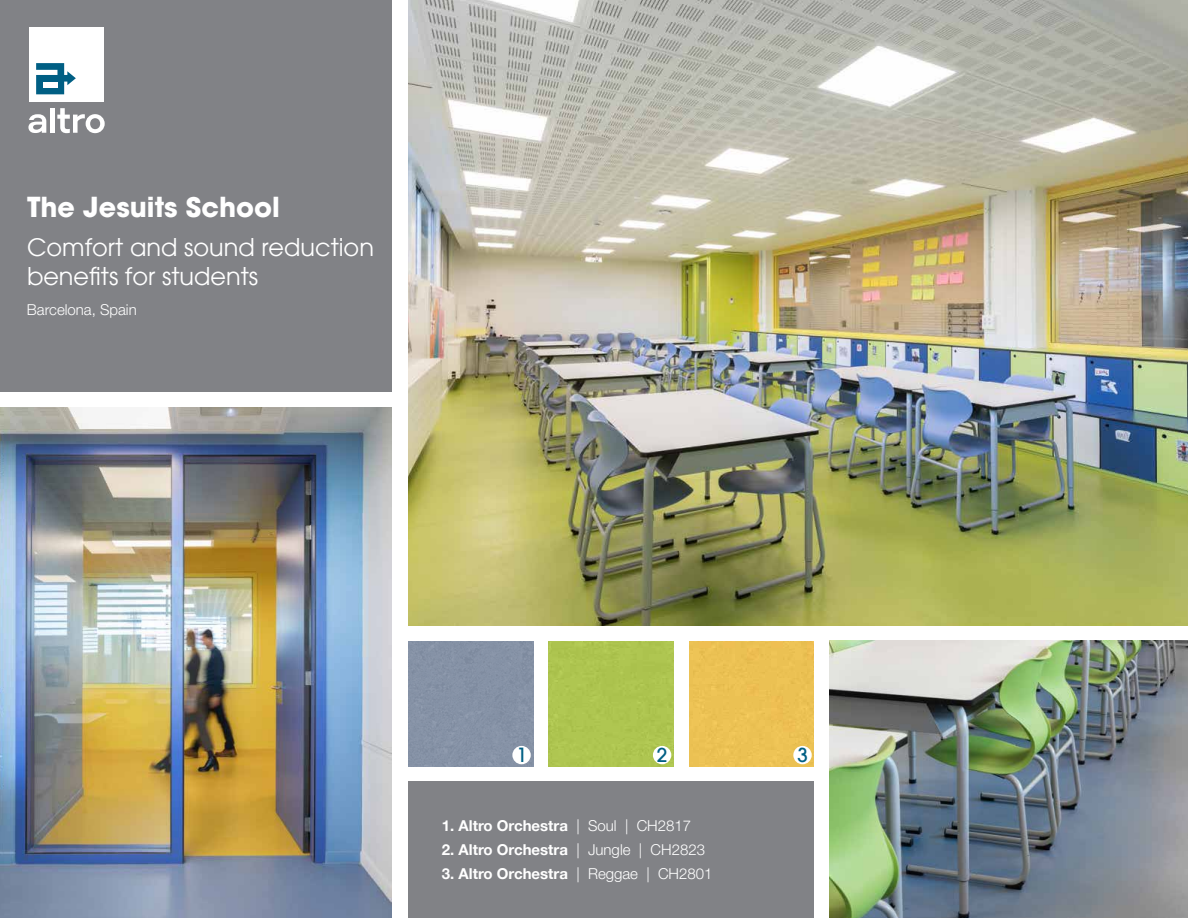
<style>
.page{position:relative;width:1188px;height:918px;background:#fff}
.page>*{position:absolute;margin:0;border:0;box-sizing:border-box;transform-origin:0 0}
.t1{font:700 27px "Avant Garde";color:#fff}
.t2{font:24px/28.8px "Avant Garde";color:#fff}
.t3{font:500 19.2px "Avant Garde";color:#005f84}
.t4{font:700 15px "Helvetica Neue LT Pro";color:#fff}
.t5{font:300 15px "Helvetica Neue LT Pro";color:#fff}
.s1{font-weight:300}
</style>
<div class="page">
<img style="left:408px;top:0;width:780px;height:625px">
<img style="left:830px;top:641px;width:358px;height:277px">
<img style="left:0;top:407px;width:392px;height:511px">
<div style="left:0;top:0;width:392px;height:392px;background:#818286"></div>
<div style="left:408px;top:782px;width:406px;height:136px;background:#818286"></div>
<div style="left:408px;top:641px;width:125px;height:125px;background:#8592a6"></div>
<div style="left:549px;top:641px;width:124px;height:125px;background:#aec550"></div>
<div style="left:689px;top:641px;width:125px;height:125px;background:#ebc153"></div>
<div style="left:512px;top:746px;width:19px;height:18px;background:#fff;border-radius:50%"></div>
<div style="left:653px;top:746px;width:18px;height:18px;background:#fff;border-radius:50%"></div>
<div style="left:793px;top:746px;width:19px;height:18px;background:#fff;border-radius:50%"></div>
<hr style="left:50px;top:108px;width:4px;height:25px;background:#fff">
<svg style="left:28px;top:114px;width:18px;height:19px"></svg>
<svg style="left:57px;top:108px;width:48px;height:25px"></svg>
<div style="left:29px;top:27px;width:75px;height:74px;background:#fff"></div>
<svg style="left:36px;top:63px;width:40px;height:31px"></svg>
<div style="left:43px;top:82px;width:14px;height:6px;background:#fff"></div>
<h1 class="t1" style="left:27px;top:190px;width:254px">The Jesuits School</h1>
<h2 class="t2" style="left:27px;top:233px;width:349px">Comfort and sound reduction benefits for students</h2>
<p class="t5" style="left:27px;top:300px;width:111px">Barcelona, Spain</p>
<p class="t3" style="left:516px;top:743px;width:12px">1</p>
<p class="t3" style="left:657px;top:743px;width:12px">2</p>
<p class="t3" style="left:797px;top:743px;width:12px">3</p>
<p class="t4" style="left:442px;top:817px;width:251px">1. Altro Orchestra <span class="s1">| Soul | CH2817</span></p>
<p class="t4" style="left:442px;top:841px;width:265px">2. Altro Orchestra <span class="s1">| Jungle | CH2823</span></p>
<p class="t4" style="left:442px;top:865px;width:272px">3. Altro Orchestra <span class="s1">| Reggae | CH2801</span></p>
</div>
